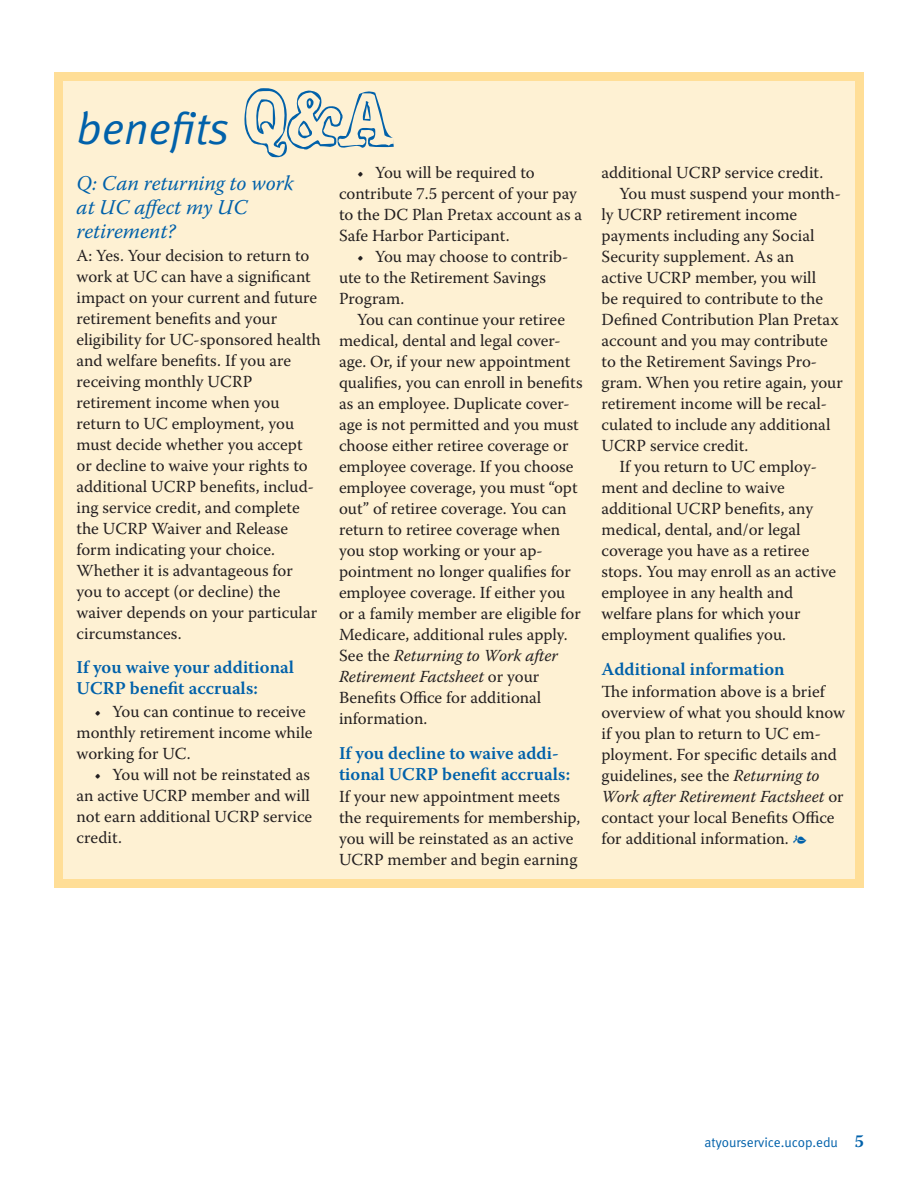
<style>
.page{position:relative;width:918px;height:1188px;background:#fff}
.page>*{position:absolute;margin:0;border:0;box-sizing:border-box;transform-origin:0 0}
.t1{font:italic 45px "Meta Normal LF";color:#0161aa}
.Questions{font:italic 21px/24px "Warnock Pro";color:#0161aa}
.Subhead_1A{font:600 18px/21px "Warnock Pro";color:#0161aa}
.body_copy-serif{font:16.8px/21px "Warnock Pro";color:#231f20}
.body_copy-serif_no_i{font:16.8px/21px "Warnock Pro";color:#231f20}
.bullet_copy{font:16.8px/21px "Warnock Pro";color:#231f20}
.t2{font:13.5px "Meta Normal LF";color:#0161aa}
.s1{font-style:italic}
.s2{color:#0161aa}
</style>
<div class="page">
<div style="left:58px;top:76px;width:802px;height:808px;background:#fef1d3"></div>
<div style="left:54px;top:72px;width:810px;height:816px;border:9px solid #ffde97"></div>
<svg style="left:244px;top:88px;width:150px;height:70px"></svg>
<p class="t1" style="left:76px;top:102px;width:155px">benefits</p>
<p class="Questions" style="left:76px;top:171px;width:219px">Q: Can returning to work at UC affect my UC retirement?</p>
<p class="body_copy-serif_no_i" style="left:76px;top:244px;width:246px">A: Yes. Your decision to return to work at UC can have a significant impact on your current and future retirement benefits and your eligibility for UC-sponsored health and welfare benefits. If you are receiving monthly UCRP retirement income when you return to UC employment, you must decide whether you accept or decline to waive your rights to additional UCRP benefits, includ&shy;ing service credit, and complete the UCRP Waiver and Release form indicating your choice.<br>Whether it is advantageous for you to accept (or decline) the waiver depends on your particular circumstances.</p>
<p class="Subhead_1A" style="left:76px;top:656px;width:219px">If you waive your additional<br>UCRP benefit accruals:</p>
<p class="bullet_copy" style="left:76px;top:700px;width:238px;text-indent:18px">• You can continue to receive monthly retirement income while working for UC.</p>
<p class="bullet_copy" style="left:76px;top:763px;width:237px;text-indent:18px">• You will not be reinstated as an active UCRP member and will not earn additional UCRP service credit.</p>
<p class="bullet_copy" style="left:339px;top:162px;width:245px;text-indent:18px">• You will be required to contribute 7.5 percent of your pay to the DC Plan Pretax account as a<br>Safe Harbor Participant.</p>
<p class="bullet_copy" style="left:339px;top:246px;width:231px;text-indent:18px">• You may choose to contrib&shy;ute to the Retirement Savings<br>Program.</p>
<p class="body_copy-serif" style="left:339px;top:309px;width:245px;text-indent:18px">You can continue your retiree medical, dental and legal cover&shy;age. Or, if your new appointment qualifies, you can enroll in benefits as an employee. Duplicate cover&shy;age is not permitted and you must choose either retiree coverage or employee coverage. If you choose employee coverage, you must “opt out” of retiree coverage. You can return to retiree coverage when you stop working or your ap&shy;pointment no longer qualifies for employee coverage. If either you or a family member are eligible for<br>Medicare, additional rules apply.<br>See the <span class="s1">Returning to Work after<br>Retirement Factsheet</span> or your<br>Benefits Office for additional information.</p>
<p class="Subhead_1A" style="left:339px;top:742px;width:233px">If you decline to waive addi&shy;tional UCRP benefit accruals:</p>
<p class="body_copy-serif_no_i" style="left:339px;top:786px;width:243px">If your new appointment meets the requirements for membership, you will be reinstated as an active<br>UCRP member and begin earning</p>
<p class="body_copy-serif_no_i" style="left:602px;top:162px;width:223px">additional UCRP service credit.</p>
<p class="body_copy-serif" style="left:602px;top:183px;width:243px;text-indent:18px">You must suspend your month&shy;ly UCRP retirement income payments including any Social<br>Security supplement. As an<br>active UCRP member, you will<br>be required to contribute to the<br>Defined Contribution Plan Pretax account and you may contribute to the Retirement Savings Pro&shy;gram. When you retire again, your retirement income will be recal&shy;culated to include any additional<br>UCRP service credit.</p>
<p class="body_copy-serif" style="left:602px;top:456px;width:236px;text-indent:18px">If you return to UC employ&shy;ment and decline to waive additional UCRP benefits, any medical, dental, and/or legal coverage you have as a retiree stops. You may enroll as an active employee in any health and welfare plans for which your employment qualifies you.</p>
<p class="Subhead_1A" style="left:602px;top:658px;width:185px">Additional information</p>
<p class="body_copy-serif_no_i" style="left:602px;top:681px;width:245px">The information above is a brief overview of what you should know if you plan to return to UC em&shy;ployment. For specific details and guidelines, see the <span class="s1">Returning to<br>Work after Retirement Factsheet</span> or contact your local Benefits Office for additional information. <span class="s2">e</span></p>
<p class="t2" style="left:705px;top:1135px;width:135px">atyourservice.ucop.edu</p>
</div>
